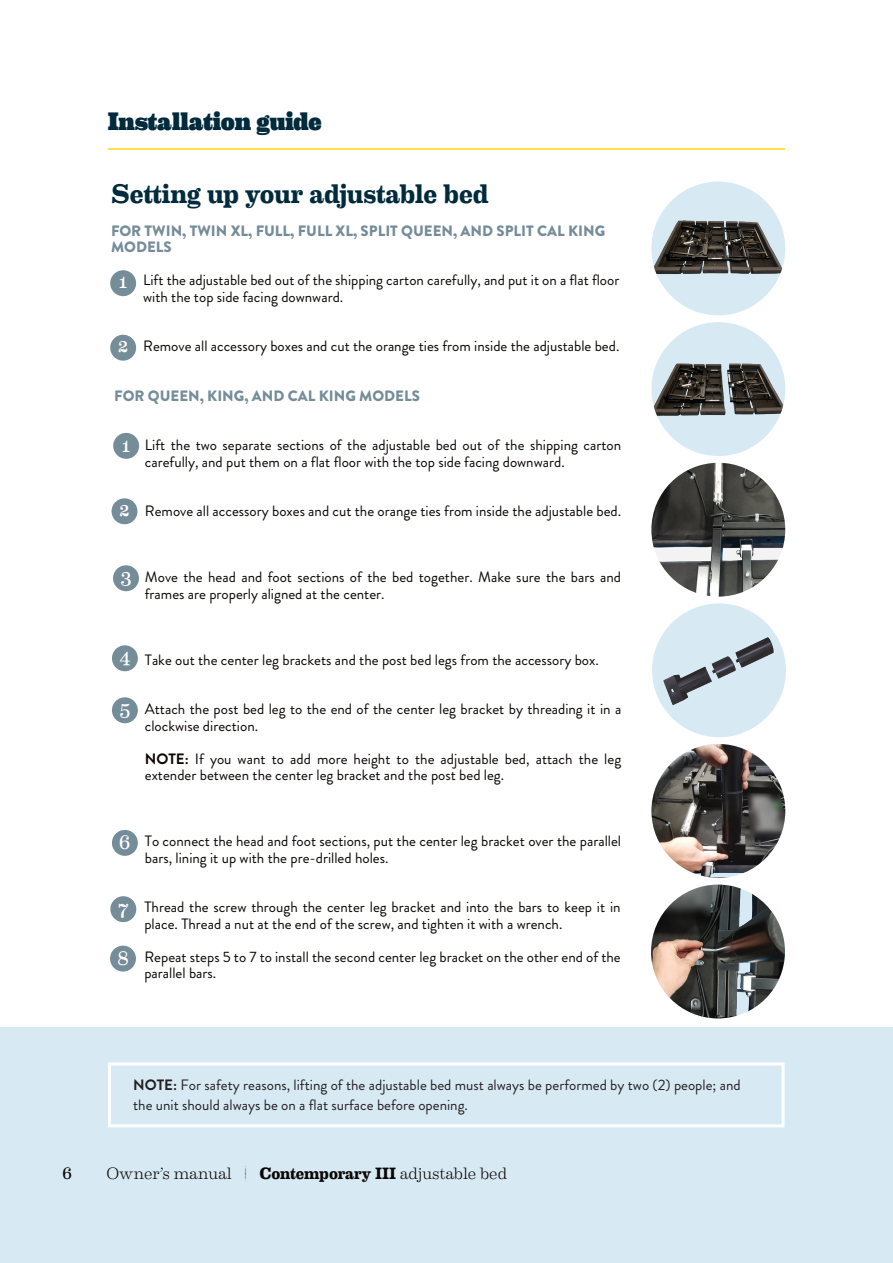
<style>
.page{position:relative;width:893px;height:1263px;background:#fff}
.page>*{position:absolute;margin:0;border:0;box-sizing:border-box;transform-origin:0 0}
.t1{font:700 27px "Eames Century Modern";letter-spacing:-.005em;color:#002b3d}
.t2{font:900 25.5px "Eames Century Modern";letter-spacing:-.01em;color:#002b3d}
.t3{font:19.5px "Eames Century Modern";color:#fff}
.t4{font:300 16.5px "Eames Century Modern";letter-spacing:-.005em;color:#0a0604}
.t5{font:16.5px "Eames Century Modern";color:#0a0604}
.t6{font:15px/16.5px "Brandon Grotesque";color:#0a0604}
.t7{font:15px/19.5px "Brandon Grotesque";color:#231f20}
.t8{font:900 15px/16.5px "Brandon Grotesque";color:#758c99}
.s1{font-weight:700}
</style>
<div class="page">
<div style="left:0;top:1028px;width:893px;height:235px;background:#d7eaf4"></div>
<hr style="left:108px;top:148px;width:677px;height:2px;background:#fad70f">
<div style="left:651px;top:182px;width:134px;height:133px;background:#d7eaf4;border-radius:50%"></div>
<img style="left:651px;top:217px;width:134px;height:63px">
<img style="left:651px;top:463px;width:134px;height:134px;border-radius:67px">
<img style="left:651px;top:744px;width:134px;height:134px;border-radius:67px">
<div style="left:651px;top:322px;width:134px;height:134px;background:#d7eaf4;border-radius:50%"></div>
<img style="left:651px;top:357px;width:134px;height:64px">
<div style="left:108px;top:1062px;width:676px;height:65px;border:3px solid #fff"></div>
<div style="left:110px;top:270px;width:26px;height:26px;background:#758c99;border-radius:50%"></div>
<div style="left:110px;top:335px;width:26px;height:26px;background:#758c99;border-radius:50%"></div>
<div style="left:652px;top:603px;width:134px;height:134px;background:#d7eaf4;border-radius:50%"></div>
<img style="left:652px;top:623px;width:134px;height:104px">
<div style="left:113px;top:565px;width:26px;height:26px;background:#758c99;border-radius:50%"></div>
<div style="left:112px;top:645px;width:26px;height:26px;background:#758c99;border-radius:50%"></div>
<div style="left:112px;top:697px;width:26px;height:26px;background:#758c99;border-radius:50%"></div>
<div style="left:113px;top:433px;width:26px;height:26px;background:#758c99;border-radius:50%"></div>
<div style="left:112px;top:498px;width:25px;height:26px;background:#758c99;border-radius:50%"></div>
<div style="left:112px;top:830px;width:26px;height:26px;background:#758c99;border-radius:50%"></div>
<img style="left:651px;top:884px;width:134px;height:134px;border-radius:67px">
<div style="left:110px;top:896px;width:26px;height:26px;background:#758c99;border-radius:50%"></div>
<div style="left:110px;top:946px;width:26px;height:25px;background:#758c99;border-radius:50%"></div>
<h2 class="t2" style="left:108px;top:102px;width:215px">Installation guide</h2>
<h1 class="t1" style="left:111px;top:173px;width:379px">Setting up your adjustable bed</h1>
<p class="t8" style="left:111px;top:222px;width:496px">FOR TWIN, TWIN XL, FULL, FULL XL, SPLIT QUEEN, AND SPLIT CAL KING<br>MODELS</p>
<h3 class="t3" style="left:119px;top:267px;width:10px">1</h3>
<h3 class="t3" style="left:118px;top:331px;width:12px">2</h3>
<p class="t6" style="left:143px;top:272px;width:478px">Lift the adjustable bed out of the shipping carton carefully, and put it on a flat floor with the top side facing downward.</p>
<p class="t6" style="left:143px;top:338px;width:478px">Remove all accessory boxes and cut the orange ties from inside the adjustable bed.</p>
<p class="t8" style="left:114px;top:387px;width:307px">FOR QUEEN, KING, AND CAL KING MODELS</p>
<h3 class="t3" style="left:122px;top:431px;width:10px">1</h3>
<h3 class="t3" style="left:119px;top:495px;width:12px">2</h3>
<p class="t6" style="left:145px;top:437px;width:478px">Lift the two separate sections of the adjustable bed out of the shipping carton carefully, and put them on a flat floor with the top side facing downward.</p>
<p class="t6" style="left:145px;top:503px;width:478px">Remove all accessory boxes and cut the orange ties from inside the adjustable bed.</p>
<h3 class="t3" style="left:120px;top:562px;width:13px">3</h3>
<p class="t6" style="left:145px;top:569px;width:478px">Move the head and foot sections of the bed together. Make sure the bars and frames are properly aligned at the center.</p>
<h3 class="t3" style="left:119px;top:642px;width:13px">4</h3>
<h3 class="t3" style="left:119px;top:694px;width:12px">5</h3>
<p class="t6" style="left:145px;top:651px;width:455px">Take out the center leg brackets and the post bed legs from the accessory box.</p>
<p class="t6" style="left:145px;top:701px;width:478px">Attach the post bed leg to the end of the center leg bracket by threading it in a clockwise direction.</p>
<p class="t6" style="left:145px;top:750px;width:478px"><span class="s1">NOTE:</span> If you want to add more height to the adjustable bed, attach the leg extender between the center leg bracket and the post bed leg.</p>
<h3 class="t3" style="left:119px;top:828px;width:13px">6</h3>
<h3 class="t3" style="left:118px;top:894px;width:12px">7</h3>
<h3 class="t3" style="left:117px;top:943px;width:13px">8</h3>
<p class="t6" style="left:145px;top:833px;width:478px">To connect the head and foot sections, put the center leg bracket over the parallel bars, lining it up with the pre-drilled holes.</p>
<p class="t6" style="left:144px;top:899px;width:478px">Thread the screw through the center leg bracket and into the bars to keep it in place. Thread a nut at the end of the screw, and tighten it with a wrench.</p>
<p class="t6" style="left:144px;top:948px;width:478px">Repeat steps 5 to 7 to install the second center leg bracket on the other end of the parallel bars.</p>
<p class="t7" style="left:133px;top:1076px;width:609px"><span class="s1">NOTE:</span> For safety reasons, lifting of the adjustable bed must always be performed by two (2) people; and the unit should always be on a flat surface before opening.</p>
<p class="t5" style="left:63px;top:1161px;width:11px">6</p>
<p class="t4" style="left:106px;top:1161px;width:402px">Owner’s manual | <span class="s1">Contemporary III</span> adjustable bed</p>
</div>
